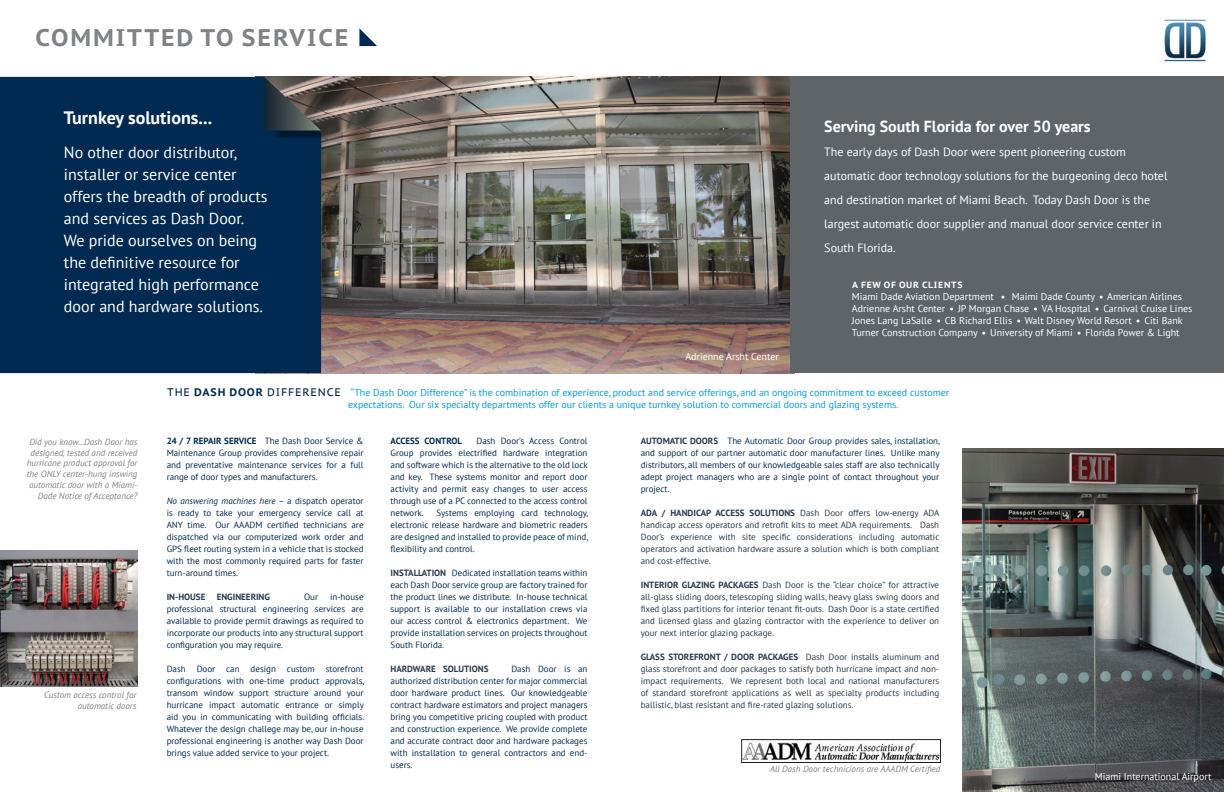
<style>
.page{position:relative;width:1224px;height:792px;background:#fff}
.page>*{position:absolute;margin:0;border:0;box-sizing:border-box;transform-origin:0 0}
.t1{font:700 24px "PT Sans Caption";letter-spacing:.08em;color:#808285}
.t2{font:700 18px "PT Sans";color:#fff}
.t3{font:16px/22px "PT Sans";color:#fff}
.t4{font:700 16px "PT Sans";color:#fff}
.t5{font:12px/24px "PT Sans";color:#fff}
.t6{font:11px "PT Sans Caption";letter-spacing:.08em;color:#002a51}
.t7{font:10px/12px "PT Sans";color:#fff}
.t8{font:10px/12px "PT Sans";color:#009bde}
.t9{font:9px/12px "PT Sans";color:#002a51;text-align:justify}
.t10{font:9px/12px "PT Sans";color:#283a4d;text-align:justify}
.t11{font:italic 9px/10.8px "PT Sans";color:#808285;text-align:right}
.t12{font:700 9px "PT Sans";color:#283a4d}
.t13{font:700 9px "PT Sans Caption";letter-spacing:.08em;color:#fff}
.t14{font:700 9px "PT Sans";letter-spacing:-.03em;color:#002a51}
.s1{font-weight:700}
.s2{font-style:italic}
.s3{font-weight:700;color:#283a4d}
</style>
<div class="page">
<img style="left:321px;top:77px;width:470px;height:296px">
<div style="left:0;top:77px;width:321px;height:296px;background:#002a51"></div>
<svg style="left:359px;top:28px;width:18px;height:18px"></svg>
<div style="left:791px;top:77px;width:433px;height:296px;background:#5f6469"></div>
<img style="left:0;top:551px;width:137px;height:135px">
<img style="left:270px;top:131px;width:51px;height:6px">
<svg style="left:264px;top:77px;width:57px;height:54px;background:#525352"></svg>
<img style="left:963px;top:448px;width:261px;height:344px">
<img style="left:1164px;top:19px;width:42px;height:43px">
<img style="left:743px;top:742px;width:196px;height:19px">
<div style="left:741px;top:739px;width:200px;height:24px;border:1px solid #231f20"></div>
<h1 class="t1" style="left:35px;top:22px;width:314px">COMMITTED TO SERVICE</h1>
<h2 class="t2" style="left:64px;top:106px;width:150px">Turnkey solutions...</h2>
<h3 class="t3" style="left:64px;top:141px;width:205px">No other door distributor, installer or service center offers the breadth of products and services as Dash Door.<br>We pride ourselves on being the definitive resource for integrated high performance door and hardware solutions.</h3>
<p class="t7" style="left:685px;top:350px;width:95px">Adrienne Arsht Center</p>
<h3 class="t4" style="left:824px;top:116px;width:268px">Serving South Florida for over 50 years</h3>
<p class="t5" style="left:824px;top:140px;width:345px">The early days of Dash Door were spent pioneering custom automatic door technology solutions for the burgeoning deco hotel and destination market of Miami Beach. Today Dash Door is the largest automatic door supplier and manual door service center in South Florida.</p>
<p class="t13" style="left:852px;top:279px;width:111px">A FEW OF OUR CLIENTS</p>
<p class="t7" style="left:852px;top:290px;width:342px">Miami Dade Aviation Department - Maimi Dade County - American Airlines Adrienne Arsht Center - JP Morgan Chase - VA Hospital - Carnival Cruise Lines Jones Lang LaSalle - CB Richard Ellis - Walt Disney World Resort - Citi Bank Turner Construction Company - University of Miami - Florida Power &amp; Light</p>
<p class="t6" style="left:167px;top:385px;width:174px">The <span class="s1">DASH DOOR</span> DIFFERENCE</p>
<p class="t8" style="left:348px;top:386px;width:603px">“The Dash Door Difference” is the combination of experience, product and service offerings, and an ongoing commitment to exceed customer expectations. Our six specialty departments offer our clients a unique turnkey solution to commercial doors and glazing systems.</p>
<p class="t14" style="left:391px;top:435px;width:46px">ACCESS CONTROL</p>
<p class="t9" style="left:391px;top:435px;width:199px;text-indent:86px">Dash Door’s Access Control Group provides electrified hardware integration and software which is the alternative to the old lock and key. These systems monitor and report door activity and permit easy changes to user access through use of a PC connected to the access control network.</p>
<p class="t9" style="left:167px;top:435px;width:198px"><span class="s1">24 / 7 REPAIR SERVICE</span> The Dash Door Service &amp; Maintenance Group provides comprehensive repair and preventative maintenance services for a full range of door types and manufacturers.</p>
<p class="t9" style="left:167px;top:495px;width:198px"><span class="s2">No answering machines here</span> – a dispatch operator is ready to take your emergency service call at ANY time. Our AAADM certified technicians are dispatched via our computerized work order and GPS fleet routing system in a vehicle that is stocked with the most commonly required parts for faster turn-around times.</p>
<p class="t12" style="left:167px;top:591px;width:19px">IN-HOU</p>
<p class="t12" style="left:196px;top:591px;width:10px">SE</p>
<p class="t12" style="left:217px;top:591px;width:25px">ENGINEER</p>
<p class="t12" style="left:256px;top:591px;width:9px">ING</p>
<p class="t9" style="left:304px;top:591px;width:16px">Our</p>
<p class="t11" style="left:27px;top:436px;width:112px">Did you know...Dash Door has designed, tested and received hurricane product approval for the ONLY center-hung inswing automatic door with a Miami-<br>Dade Notice of Acceptance?</p>
<p class="t12" style="left:641px;top:435px;width:13px">AUTOM</p>
<p class="t12" style="left:670px;top:435px;width:33px">ATIC DOOR</p>
<p class="t9" style="left:641px;top:435px;width:301px;text-indent:73px"><span class="s3">S</span> The Automatic Door Group provides sales, installation, and support of our partner automatic door manufacturer lines. Unlike many distributors, all members of our knowledgeable sales staff are also technically adept project managers who are a single point of contact throughout your project.</p>
<p class="t12" style="left:641px;top:507px;width:120px">ADA / HANDICAP ACCESS SOLUT</p>
<p class="t9" style="left:391px;top:507px;width:199px;text-indent:46px">Systems employing card technology, electronic release hardware and biometric readers are designed and installed to provide peace of mind, flexibility and control.</p>
<p class="t12" style="left:391px;top:567px;width:51px">INSTALLATION</p>
<p class="t10" style="left:641px;top:507px;width:300px;text-indent:135px"><span class="s1">IONS</span> Dash Door offers low-energy ADA handicap access operators and retrofit kits to meet ADA requirements. Dash Door’s experience with site specific considerations including automatic operators and activation hardware assure a solution which is both compliant and cost-effective.</p>
<p class="t12" style="left:641px;top:579px;width:9px">INTER</p>
<p class="t9" style="left:391px;top:567px;width:198px;text-indent:61px">Dedicated installation teams within each Dash Door service group are factory trained for the product lines we distribute. In-house technical support is available to our installation crews via our access control &amp; electronics department. We provide installation services on projects throughout South Florida.</p>
<p class="t12" style="left:391px;top:663px;width:41px">HARDWARE</p>
<p class="t12" style="left:443px;top:663px;width:12px">SOLUT</p>
<p class="t12" style="left:469px;top:663px;width:21px">IONS</p>
<p class="t10" style="left:641px;top:579px;width:300px;text-indent:24px"><span class="s1">IOR GLAZING PACKAGES</span> Dash Door is the “clear choice” for attractive all-glass sliding doors, telescoping sliding walls, heavy glass swing doors and fixed glass partitions for interior tenant fit-outs. Dash Door is a state certified and licensed glass and glazing contractor with the experience to deliver on your next interior glazing package.</p>
<p class="t12" style="left:641px;top:651px;width:39px">GLASS STOREFRONT</p>
<p class="t12" style="left:724px;top:651px;width:20px">/ DOOR</p>
<p class="t9" style="left:167px;top:591px;width:198px;text-indent:163px">in-house professional structural engineering services are available to provide permit drawings as required to incorporate our products into any structural support configuration you may require.</p>
<p class="t9" style="left:167px;top:663px;width:199px">Dash Door can design custom storefront configurations with one-time product approvals, transom window support structure around your hurricane impact automatic entrance or simply aid you in communicating with building officials.<br>Whatever the design challege may be, our in-house professional engineering is another way Dash Door brings value added service to your project.</p>
<p class="t10" style="left:641px;top:651px;width:300px;text-indent:117px"><span class="s1">PACKAGES</span> Dash Door installs aluminum and glass storefront and door packages to satisfy both hurricane impact and non&shy;impact requirements. We represent both local and national manufacturers of standard storefront applications as well as specialty products including ballistic, blast resistant and fire-rated glazing solutions.</p>
<p class="t9" style="left:391px;top:663px;width:198px;text-indent:121px">Dash Door is an authorized distribution center for major commercial door hardware product lines. Our knowledgeable contract hardware estimators and project managers bring you competitive pricing coupled with product and construction experience. We provide complete and accurate contract door and hardware packages with installation to general contractors and end&shy;users.</p>
<p class="t11" style="left:44px;top:689px;width:94px">Custom access control for automatic doors</p>
<p class="t11" style="left:770px;top:764px;width:172px">All Dash Door technicions are AAADM Certified</p>
<p class="t7" style="left:1095px;top:770px;width:118px">Miami International Airport</p>
</div>
